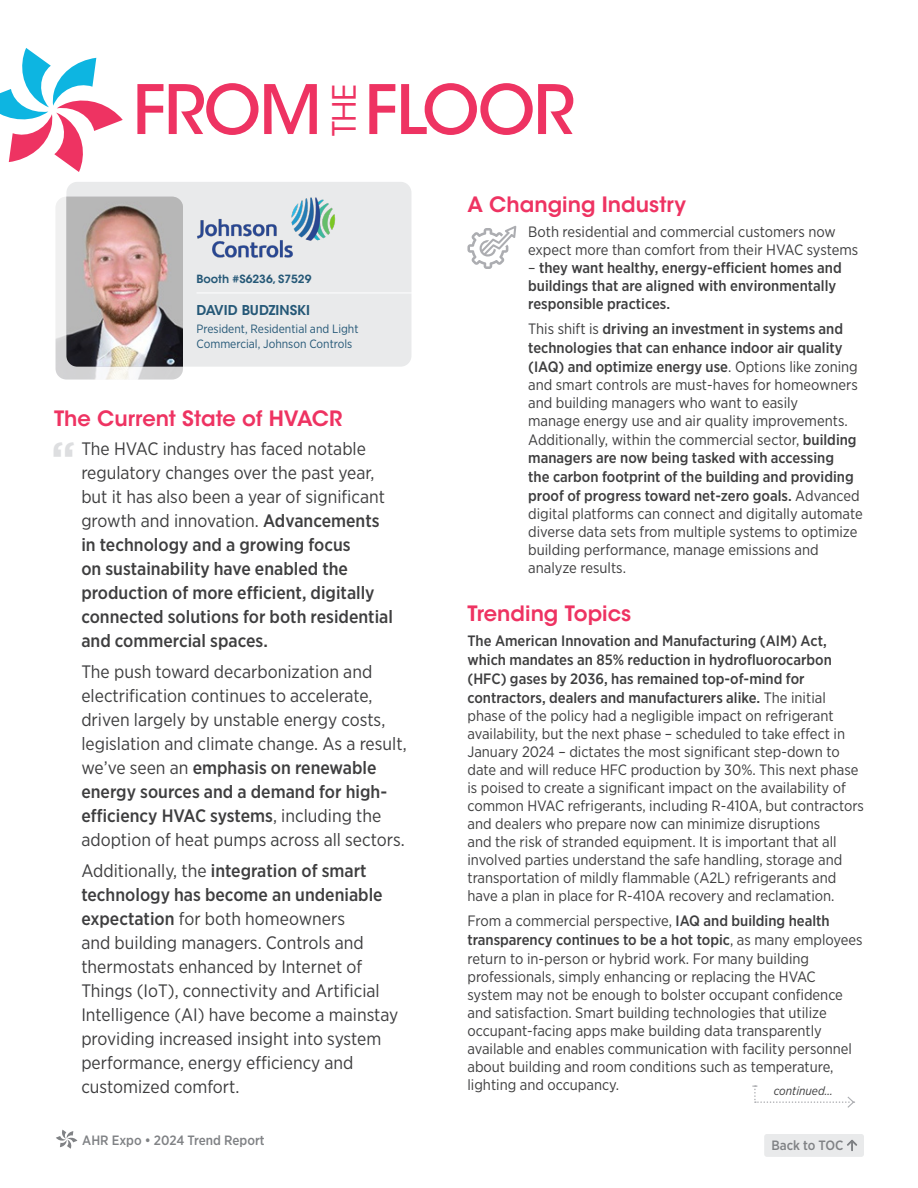
<style>
.page{position:relative;width:918px;height:1188px;background:#fff}
.page>*{position:absolute;margin:0;border:0;box-sizing:border-box;transform-origin:0 0}
.t1{font:500 67.5px "ITC Avant Garde Std";letter-spacing:-.025em;color:#ee3362}
.Copy{font:700 45px "Gotham";color:#dddee0}
.t2{font:31.95px "ITC Avant Garde Std";color:#ee3362}
.Copy-2{font:600 21px "ITC Avant Garde Std";color:#ee3362}
.Copy-3{font:18px/24px "Gotham Narrow";color:#3e3e3f}
.Copy-4{font:500 18px/24px "Gotham Narrow";color:#3e3e3f}
.Copy-5{font:15px/18.1px "Gotham Narrow";color:#3e3e3f}
.Copy-6{font:500 15px/18px "Gotham Narrow";color:#3e3e3f}
.t3{font:500 13.5px "Gotham Narrow";color:#808285}
.Subhead{font:600 13.5px "ITC Avant Garde Std";color:#255877}
.Subhead-2{font:12px/15px "Gotham Narrow";color:#255877}
.Copy-7{font:italic 12px "Gotham Narrow";color:#3e3e3f}
.Subhead-3{font:600 11.25px "ITC Avant Garde Std";color:#255877}
.s1{font-weight:400}
.s2{font-weight:500}
</style>
<div class="page">
<div style="left:764px;top:1134px;width:100px;height:23px;background:#e9eaeb;border-radius:3px"></div>
<svg style="left:56px;top:1130px;width:21px;height:19px"></svg>
<svg style="left:847px;top:1140px;width:10px;height:11px"></svg>
<img style="left:56px;top:197px;width:127px;height:183px">
<svg style="left:0;top:48px;width:123px;height:124px"></svg>
<div style="left:66px;top:182px;width:345px;height:185px;background:#e9eaeb;border-radius:11px"></div>
<img style="left:66px;top:197px;width:117px;height:170px">
<hr style="left:196px;top:293px;width:248px;height:1px;background:#fff">
<img style="left:180px;top:197px;width:156px;height:69px">
<svg style="left:752px;top:1085px;width:103px;height:23px"></svg>
<svg style="left:467px;top:226px;width:49px;height:43px"></svg>
<p class="t1" style="left:133px;top:68px;width:444px">FROM FLOOR</p>
<p class="t2" style="left:325px;top:136px;width:53px;rotate:-90deg">THE</p>
<p class="Subhead-3" style="left:196px;top:271px;width:116px">Booth #S6236, S7529</p>
<p class="Subhead" style="left:196px;top:302px;width:115px">DAVID BUDZINSKI</p>
<p class="Subhead-2" style="left:196px;top:321px;width:164px">President, Residential and Light<br>Commercial, Johnson Controls</p>
<p class="Copy-2" style="left:54px;top:405px;width:290px">The Current State of HVACR</p>
<p class="Copy" style="left:51px;top:428px;width:26px">“</p>
<p class="Copy-4" style="left:81px;top:437px;width:313px"><span class="s1">The HVAC industry has faced notable regulatory changes over the past year, but it has also been a year of significant growth and innovation.</span> Advancements in technology and a growing focus<br>on sustainability have enabled the production of more efficient, digitally connected solutions for both residential and commercial spaces.</p>
<p class="Copy-3" style="left:81px;top:659px;width:327px">The push toward decarbonization and electrification continues to accelerate, driven largely by unstable energy costs, legislation and climate change. As a result, we’ve seen an <span class="s2">emphasis on renewable energy sources and a demand for high&shy;efficiency HVAC systems</span>, including the adoption of heat pumps across all sectors.</p>
<p class="Copy-3" style="left:81px;top:858px;width:319px">Additionally, the <span class="s2">integration of smart technology has become an undeniable expectation</span> for both homeowners<br>and building managers. Controls and thermostats enhanced by Internet of Things (IoT), connectivity and Artificial Intelligence (AI) have become a mainstay providing increased insight into system performance, energy efficiency and customized comfort.</p>
<p class="Copy-2" style="left:467px;top:191px;width:220px">A Changing Industry</p>
<p class="Copy-5" style="left:528px;top:222px;width:332px">Both residential and commercial customers now expect more than comfort from their HVAC systems</p>
<p class="Copy-6" style="left:528px;top:258px;width:315px"><span class="s1">–</span> they want healthy, energy-efficient homes and buildings that are aligned with environmentally responsible practices.</p>
<p class="Copy-5" style="left:528px;top:320px;width:336px">This shift is <span class="s2">driving an investment in systems and technologies that can enhance indoor air quality (IAQ) and optimize energy use</span>. Options like zoning and smart controls are must-haves for homeowners and building managers who want to easily<br>manage energy use and air quality improvements.<br>Additionally, within the commercial sector, <span class="s2">building managers are now being tasked with accessing<br>the carbon footprint of the building and providing proof of progress toward net-zero goals.</span> Advanced digital platforms can connect and digitally automate diverse data sets from multiple systems to optimize building performance, manage emissions and analyze results.</p>
<p class="Copy-2" style="left:467px;top:600px;width:165px">Trending Topics</p>
<p class="Copy-5" style="left:467px;top:632px;width:398px"><span class="s2">The American Innovation and Manufacturing (AIM) Act, which mandates an 85% reduction in hydrofluorocarbon (HFC) gases by 2036, has remained top-of-mind for contractors, dealers and manufacturers alike.</span> The initial phase of the policy had a negligible impact on refrigerant availability, but the next phase – scheduled to take effect in January 2024 – dictates the most significant step-down to date and will reduce HFC production by 30%. This next phase is poised to create a significant impact on the availability of common HVAC refrigerants, including R-410A, but contractors and dealers who prepare now can minimize disruptions<br>and the risk of stranded equipment. It is important that all involved parties understand the safe handling, storage and transportation of mildly flammable (A2L) refrigerants and have a plan in place for R-410A recovery and reclamation.</p>
<p class="Copy-5" style="left:467px;top:912px;width:397px">From a commercial perspective, <span class="s2">IAQ and building health transparency continues to be a hot topic</span>, as many employees return to in-person or hybrid work. For many building professionals, simply enhancing or replacing the HVAC system may not be enough to bolster occupant confidence and satisfaction. Smart building technologies that utilize occupant-facing apps make building data transparently available and enables communication with facility personnel about building and room conditions such as temperature, lighting and occupancy.</p>
<p class="Copy-7" style="left:774px;top:1083px;width:61px">continued...</p>
<p class="t3" style="left:82px;top:1132px;width:184px">AHR Expo • 2024 Trend Report</p>
<p class="t3" style="left:771px;top:1137px;width:74px">Back to TOC</p>
</div>
